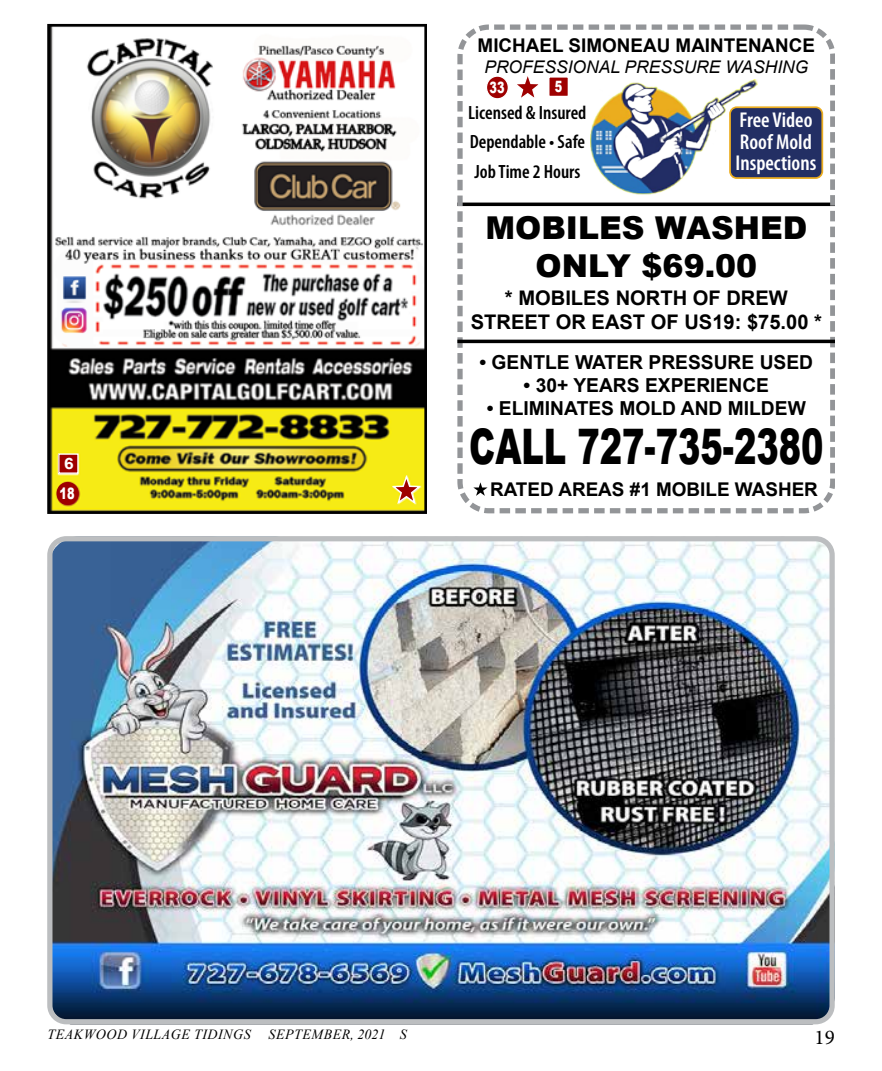
<style>
.page{position:relative;width:882px;height:1071px;background:#fff}
.page>*{position:absolute;margin:0;border:0;box-sizing:border-box;transform-origin:0 0}
.t1{font:900 49px "Arial";color:#000;scale:.68 1}
.t2{font:900 31.5px/37.8px "Arial";color:#000;text-align:center}
.t3{font:600 condensed 21.53px/21.5px "Myriad Pro";color:#fff}
.t4{font:21px "Minion Pro";color:#000}
.t5{font:700 20.12px/24.2px "Arial";color:#000;text-align:center}
.t6{font:700 19.25px "Arial";color:#000}
.t7{font:600 condensed 19.25px/29.2px "Myriad Pro";color:#000;text-align:justify}
.t8{font:700 18.9px "Arial";color:#000}
.t9{font:italic 17.5px "Arial";color:#000}
.t10{font:900 15.75px "Arial";color:#fff;scale:.72 1}
.t11{font:700 15.75px "Arial";color:#fff;scale:1.1 1}
.t12{font:900 15.58px "Arial";color:#fff;scale:.72 1}
.t13{font:italic 14px "Times New Roman";letter-spacing:.035em;color:#000}
</style>
<div class="page">
<img style="left:47px;top:536px;width:788px;height:488px">
<svg style="left:50px;top:27px;width:374px;height:484px"></svg>
<div style="left:47px;top:24px;width:380px;height:490px;border:2px solid #000"></div>
<svg style="left:457px;top:24px;width:378px;height:489px"></svg>
<img style="left:591px;top:80px;width:167px;height:121px">
<hr style="left:457px;top:340px;width:378px;height:3px;background:#000">
<svg style="left:473px;top:482px;width:15px;height:14px"></svg>
<div style="left:730px;top:107px;width:92px;height:71px;background:#232f64;border-radius:7px"></div>
<div style="left:729px;top:106px;width:94px;height:73px;border:2px solid #ebad20;border-radius:7px"></div>
<svg style="left:511px;top:72px;width:33px;height:31px"></svg>
<div style="left:486px;top:76px;width:22px;height:23px;background:#9e0000;border-radius:50%"></div>
<div style="left:486px;top:75px;width:23px;height:24px;border:1px solid #fff;border-radius:50%"></div>
<div style="left:549px;top:77px;width:19px;height:19px;background:#9e0000"></div>
<div style="left:548px;top:76px;width:21px;height:21px;border:1px solid #fff"></div>
<p class="t11" style="left:64px;top:452px;width:10px">6</p>
<p class="t10" style="left:60px;top:482px;width:23px">18</p>
<p class="t8" style="left:478px;top:32px;width:339px">MICHAEL SIMONEAU MAINTENANCE</p>
<p class="t9" style="left:484px;top:55px;width:325px">PROFESSIONAL PRESSURE WASHING</p>
<p class="t7" style="left:468px;top:98px;width:120px">Licensed &amp; Insured Dependable • Safe Job Time 2 Hours</p>
<h2 class="t2" style="left:485px;top:208px;width:323px">MOBILES WASHED<br>ONLY $69.00</h2>
<p class="t5" style="left:471px;top:286px;width:353px">* MOBILES NORTH OF DREW<br>STREET OR EAST OF US19: $75.00 *</p>
<p class="t6" style="left:480px;top:348px;width:335px">• GENTLE WATER PRESSURE USED</p>
<p class="t6" style="left:524px;top:371px;width:247px">• 30+ YEARS EXPERIENCE</p>
<p class="t6" style="left:487px;top:395px;width:320px">• ELIMINATES MOLD AND MILDEW</p>
<h1 class="t1" style="left:469px;top:411px;width:523px">CALL 727-735-2380</h1>
<p class="t8" style="left:490px;top:476px;width:329px">RATED AREAS #1 MOBILE WASHER</p>
<p class="t12" style="left:490px;top:76px;width:22px">33</p>
<p class="t12" style="left:555px;top:75px;width:12px">5</p>
<p class="t3" style="left:736px;top:109px;width:82px">Free Video<br>Roof Mold<br>Inspections</p>
<p class="t13" style="left:47px;top:1024px;width:205px">TEAKWOOD VILLAGE TIDINGS</p>
<p class="t13" style="left:269px;top:1024px;width:140px">SEPTEMBER, 2021 S</p>
<p class="t4" style="left:815px;top:1023px;width:22px">19</p>
</div>
